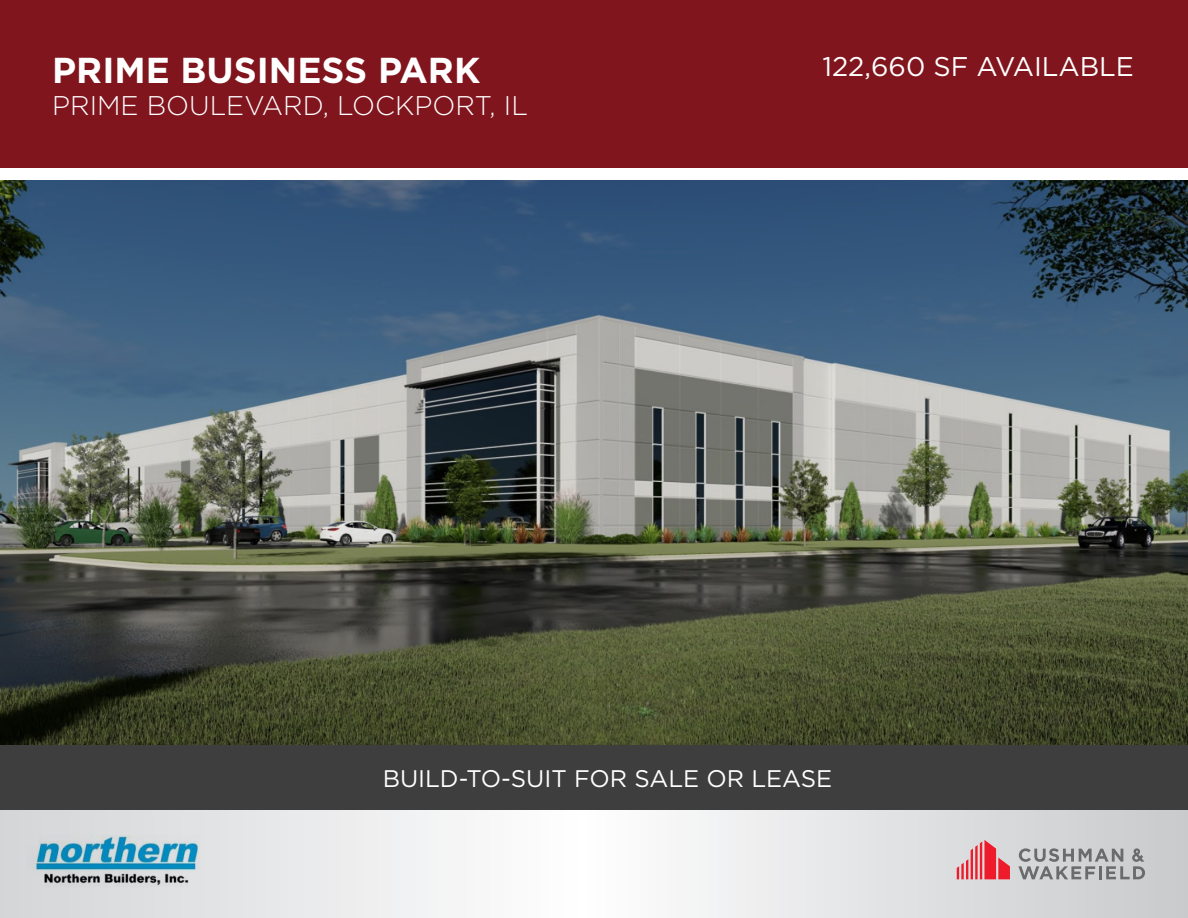
<style>
.page{position:relative;width:1188px;height:918px;background:#fff}
.page>*{position:absolute;margin:0;border:0;box-sizing:border-box;transform-origin:0 0}
.t1{font:700 36px "Gotham";color:#fff}
.t2{font:300 27px "Gotham";color:#fff}
.List_Paragraph{font:27px "Gotham";color:#fff}
.List_Paragraph-2{font:24px "Gotham";color:#fff}
</style>
<div class="page">
<svg style="left:0;top:810px;width:1188px;height:108px"></svg>
<img style="left:0;top:180px;width:1188px;height:566px">
<div style="left:0;top:0;width:1188px;height:167px;background:#81151e"></div>
<img style="left:27px;top:836px;width:177px;height:55px">
<svg style="left:957px;top:840px;width:53px;height:39px;background:#e3838b"></svg>
<svg style="left:1018px;top:848px;width:127px;height:31px;background:#acadaf"></svg>
<div style="left:0;top:746px;width:1188px;height:64px;background:#3e3e3f"></div>
<p class="t1" style="left:52px;top:46px;width:430px">PRIME BUSINESS PARK</p>
<p class="t2" style="left:52px;top:89px;width:477px">PRIME BOULEVARD, LOCKPORT, IL</p>
<p class="List_Paragraph" style="left:822px;top:49px;width:313px">122,660 SF AVAILABLE</p>
<p class="List_Paragraph-2" style="left:383px;top:763px;width:451px">BUILD-TO-SUIT FOR SALE OR LEASE</p>
</div>
